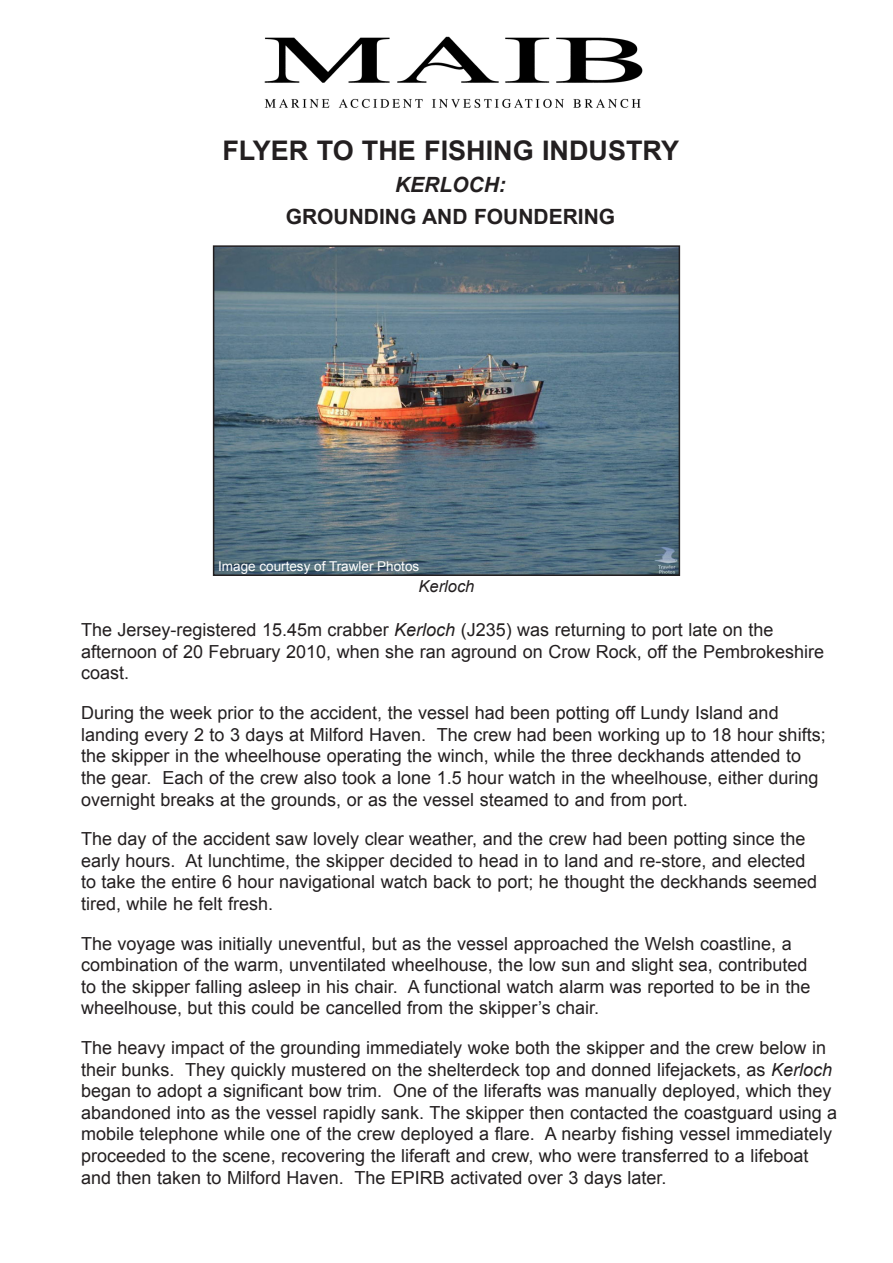
<style>
.page{position:relative;width:893px;height:1263px;background:#fff}
.page>*{position:absolute;margin:0;border:0;box-sizing:border-box;transform-origin:0 0}
.t1{font:700 27px "Arial";color:#231f20}
.t2{font:700 21px "Arial";color:#231f20}
.t3{font:italic 700 21px "Arial";color:#231f20}
.t4{font:18px/21.6px "Arial";color:#231f20}
.t5{font:italic 16.5px "Arial";color:#231f20}
.t6{font:13.5px "Arial";color:#fff}
.s1{font-style:italic}
</style>
<div class="page">
<img style="left:264px;top:36px;width:379px;height:72px">
<img style="left:216px;top:248px;width:461px;height:325px">
<div style="left:213px;top:245px;width:467px;height:331px;border:2px solid #231f20"></div>
<p class="t1" style="left:222px;top:133px;width:458px">FLYER TO THE FISHING INDUSTRY</p>
<p class="t3" style="left:395px;top:171px;width:112px">KERLOCH:</p>
<p class="t2" style="left:286px;top:203px;width:331px">GROUNDING AND FOUNDERING</p>
<p class="t6" style="left:218px;top:557px;width:203px">Image courtesy of Trawler Photos</p>
<p class="t5" style="left:418px;top:576px;width:57px">Kerloch</p>
<p class="t4" style="left:81px;top:619px;width:745px">The Jersey-registered 15.45m crabber <span class="s1">Kerloch</span> (J235) was returning to port late on the afternoon of 20 February 2010, when she ran aground on Crow Rock, off the Pembrokeshire coast.</p>
<p class="t4" style="left:81px;top:702px;width:746px">During the week prior to the accident, the vessel had been potting off Lundy Island and landing every 2 to 3 days at Milford Haven. The crew had been working up to 18 hour shifts; the skipper in the wheelhouse operating the winch, while the three deckhands attended to the gear. Each of the crew also took a lone 1.5 hour watch in the wheelhouse, either during overnight breaks at the grounds, or as the vessel steamed to and from port.</p>
<p class="t4" style="left:81px;top:828px;width:738px">The day of the accident saw lovely clear weather, and the crew had been potting since the early hours. At lunchtime, the skipper decided to head in to land and re-store, and elected to take the entire 6 hour navigational watch back to port; he thought the deckhands seemed tired, while he felt fresh.</p>
<p class="t4" style="left:81px;top:932px;width:731px">The voyage was initially uneventful, but as the vessel approached the Welsh coastline, a combination of the warm, unventilated wheelhouse, the low sun and slight sea, contributed to the skipper falling asleep in his chair. A functional watch alarm was reported to be in the wheelhouse, but this could be cancelled from the skipper’s chair.</p>
<p class="t4" style="left:81px;top:1037px;width:758px">The heavy impact of the grounding immediately woke both the skipper and the crew below in their bunks. They quickly mustered on the shelterdeck top and donned lifejackets, as <span class="s1">Kerloch </span>began to adopt a significant bow trim. One of the liferafts was manually deployed, which they abandoned into as the vessel rapidly sank. The skipper then contacted the coastguard using a mobile telephone while one of the crew deployed a flare. A nearby fishing vessel immediately proceeded to the scene, recovering the liferaft and crew, who were transferred to a lifeboat and then taken to Milford Haven. The EPIRB activated over 3 days later.</p>
</div>
